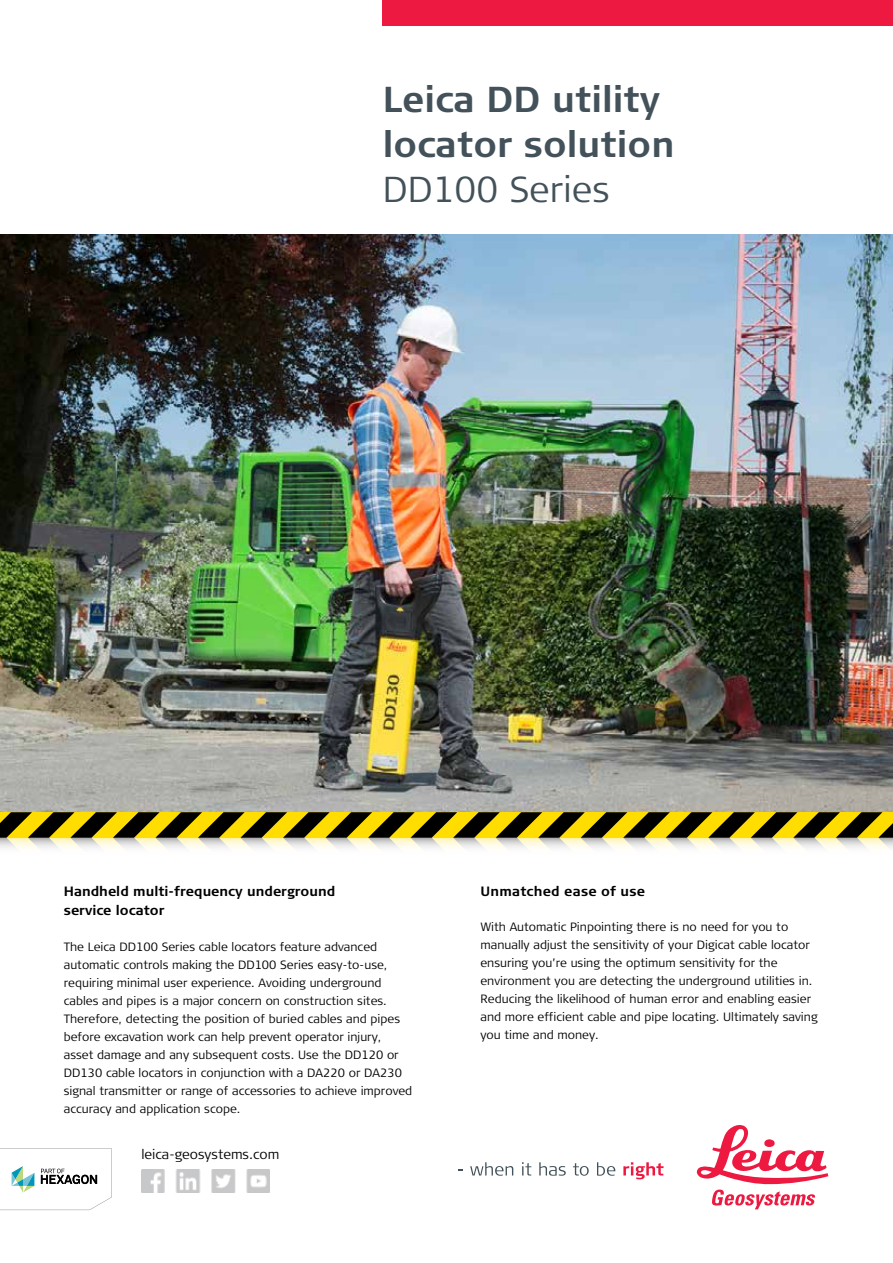
<style>
.page{position:relative;width:893px;height:1263px;background:#fff}
.page>*{position:absolute;margin:0;border:0;box-sizing:border-box;transform-origin:0 0}
.t1{font:700 36px/45px "Signa Column";color:#43525a}
.t2{font:300 36px "Signa Column";color:#43525a}
.t3{font:700 13.5px/19.5px "Signa Column";color:#000}
.t4{font:300 13.5px "Signa Column";color:#000}
.t5{font:300 12px/18px "Signa Column";color:#000}
</style>
<div class="page">
<img style="left:0;top:235px;width:893px;height:577px">
<svg style="left:0;top:812px;width:893px;height:36px;background:#a0923b"></svg>
<div style="left:383px;top:0;width:510px;height:26px;background:#ed1941"></div>
<svg style="left:470px;top:1162px;width:43px;height:14px"></svg>
<svg style="left:522px;top:1162px;width:9px;height:13px"></svg>
<svg style="left:539px;top:1162px;width:27px;height:14px"></svg>
<svg style="left:573px;top:1163px;width:16px;height:13px"></svg>
<svg style="left:597px;top:1162px;width:18px;height:14px"></svg>
<svg style="left:623px;top:1162px;width:40px;height:17px"></svg>
<svg style="left:697px;top:1125px;width:131px;height:84px"></svg>
<svg style="left:0;top:1148px;width:112px;height:62px"></svg>
<img style="left:142px;top:1170px;width:127px;height:23px">
<h1 class="t1" style="left:383px;top:78px;width:293px">Leica DD utility locator solution</h1>
<h1 class="t2" style="left:383px;top:167px;width:228px">DD100 Series</h1>
<p class="t3" style="left:64px;top:881px;width:273px">Handheld multi-frequency underground service locator</p>
<p class="t5" style="left:64px;top:938px;width:350px">The Leica DD100 Series cable locators feature advanced automatic controls making the DD100 Series easy-to-use, requiring minimal user experience. Avoiding underground cables and pipes is a major concern on construction sites.<br>Therefore, detecting the position of buried cables and pipes before excavation work can help prevent operator injury, asset damage and any subsequent costs. Use the DD120 or DD130 cable locators in conjunction with a DA220 or DA230 signal transmitter or range of accessories to achieve improved accuracy and application scope.</p>
<p class="t4" style="left:141px;top:1146px;width:140px">leica-geosystems.com</p>
<p class="t3" style="left:480px;top:881px;width:166px">Unmatched ease of use</p>
<p class="t5" style="left:480px;top:918px;width:339px">With Automatic Pinpointing there is no need for you to manually adjust the sensitivity of your Digicat cable locator ensuring you’re using the optimum sensitivity for the environment you are detecting the underground utilities in.<br>Reducing the likelihood of human error and enabling easier and more efficient cable and pipe locating. Ultimately saving you time and money.</p>
</div>
